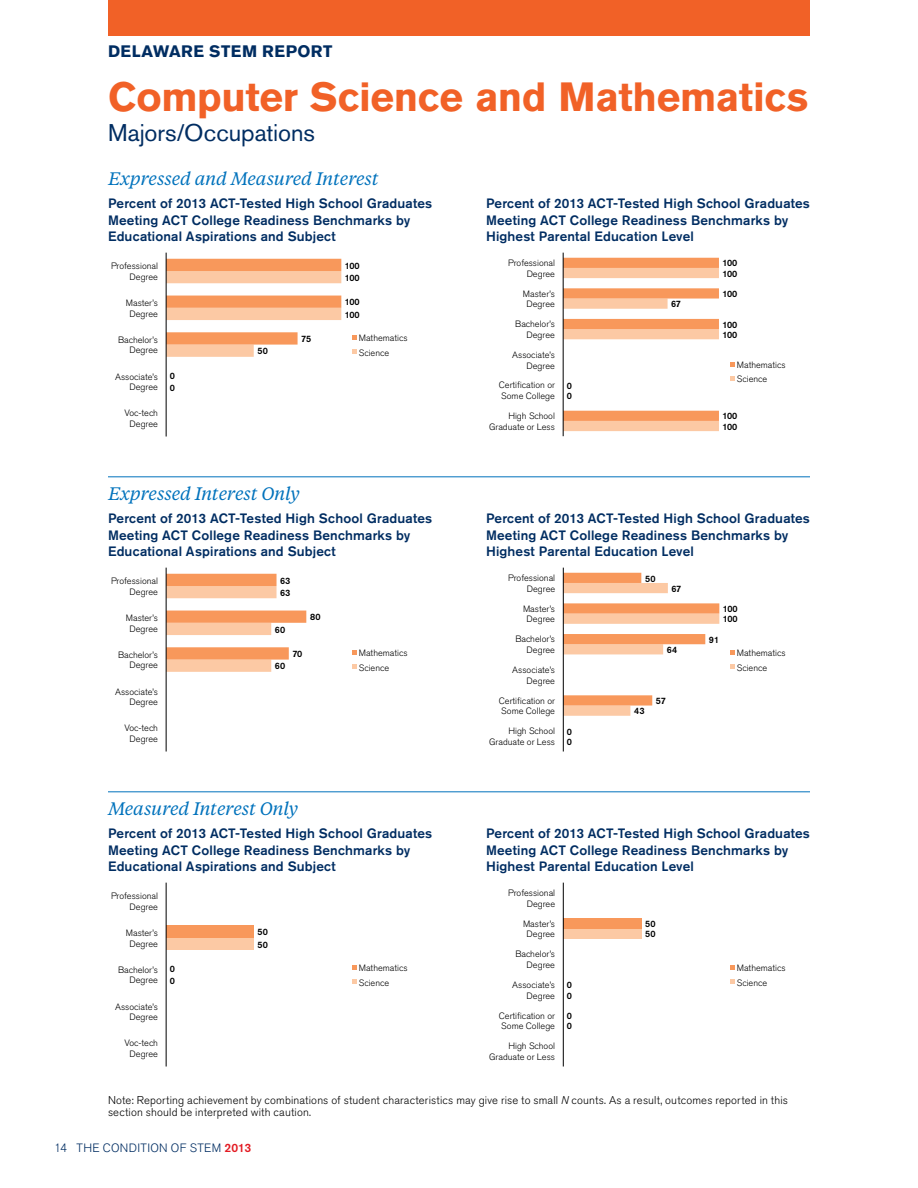
<style>
.page{position:relative;width:918px;height:1188px;background:#fff}
.page>*{position:absolute;margin:0;border:0;box-sizing:border-box;transform-origin:0 0}
.t1{font:700 40.5px "Akzidenz Grotesk Std";letter-spacing:-.005em;color:#f16127}
.t2{font:24px "Akzidenz Grotesk Std";letter-spacing:-.005em;color:#002d62}
.t3{font:italic 18px "Tiempos Text";letter-spacing:-.01em;color:#0072bc}
.t4{font:700 16.5px "Akzidenz Grotesk Std";letter-spacing:.03em;color:#002d62}
.t5{font:500 13.5px/16.5px "Akzidenz Grotesk Std";letter-spacing:.01em;color:#002d62}
.t6{font:300 12px "Akzidenz Grotesk Std";letter-spacing:.03em;color:#002d62}
.t7{font:300 11.25px/12px "Akzidenz Grotesk Std";letter-spacing:.015em;color:#000}
.t8{font:300 9.15px/10.6px "Akzidenz Grotesk Std";color:#000001;text-align:right}
.t9{font:500 9.15px "Akzidenz Grotesk Std";color:#000001}
.s1{font-style:italic}
.s2{font-weight:500;color:#e31b23}
</style>
<div class="page">
<svg style="left:167px;top:574px;width:139px;height:98px"></svg>
<hr style="left:166px;top:568px;width:1px;height:184px;background:#000001">
<svg style="left:352px;top:650px;width:5px;height:5px"></svg>
<svg style="left:352px;top:664px;width:5px;height:5px"></svg>
<svg style="left:167px;top:259px;width:174px;height:98px"></svg>
<hr style="left:166px;top:253px;width:1px;height:184px;background:#000001">
<svg style="left:352px;top:335px;width:5px;height:5px"></svg>
<svg style="left:352px;top:349px;width:5px;height:5px"></svg>
<svg style="left:564px;top:258px;width:155px;height:173px"></svg>
<hr style="left:563px;top:253px;width:1px;height:183px;background:#000001">
<svg style="left:730px;top:362px;width:5px;height:4px"></svg>
<svg style="left:730px;top:376px;width:5px;height:5px"></svg>
<svg style="left:564px;top:573px;width:155px;height:143px"></svg>
<hr style="left:563px;top:568px;width:1px;height:184px;background:#000001">
<svg style="left:730px;top:650px;width:5px;height:5px"></svg>
<svg style="left:730px;top:664px;width:5px;height:5px"></svg>
<div style="left:166px;top:938px;width:88px;height:12px;background:#fcc9a4"></div>
<div style="left:166px;top:926px;width:88px;height:12px;background:#f8985b"></div>
<hr style="left:166px;top:883px;width:1px;height:184px;background:#000001">
<svg style="left:352px;top:965px;width:5px;height:5px"></svg>
<svg style="left:352px;top:979px;width:5px;height:5px"></svg>
<div style="left:563px;top:929px;width:78px;height:10px;background:#fcc9a4"></div>
<div style="left:563px;top:918px;width:78px;height:11px;background:#f8985b"></div>
<hr style="left:563px;top:883px;width:1px;height:184px;background:#000001">
<svg style="left:730px;top:965px;width:5px;height:5px"></svg>
<svg style="left:730px;top:979px;width:5px;height:5px"></svg>
<hr style="left:108px;top:476px;width:702px;height:1px;background:#0072bc">
<hr style="left:108px;top:791px;width:702px;height:1px;background:#0072bc">
<div style="left:108px;top:0;width:702px;height:36px;background:#f16127"></div>
<h3 class="t4" style="left:108px;top:42px;width:215px">Delaware STEM Report</h3>
<h1 class="t1" style="left:108px;top:74px;width:702px">Computer Science and Mathematics</h1>
<h2 class="t2" style="left:108px;top:119px;width:208px">Majors/Occupations</h2>
<h3 class="t3" style="left:108px;top:166px;width:272px">Expressed and Measured Interest</h3>
<h3 class="t5" style="left:108px;top:195px;width:326px">Percent of 2013 ACT-Tested High School Graduates<br>Meeting ACT College Readiness Benchmarks by<br>Educational Aspirations and Subject</h3>
<h3 class="t5" style="left:486px;top:195px;width:326px">Percent of 2013 ACT-Tested High School Graduates<br>Meeting ACT College Readiness Benchmarks by<br>Highest Parental Education Level</h3>
<p class="t8" style="left:111px;top:261px;width:48px">Professional<br>Degree</p>
<p class="t9" style="left:345px;top:260px;width:16px">100</p>
<p class="t9" style="left:345px;top:272px;width:16px">100</p>
<p class="t8" style="left:508px;top:258px;width:48px">Professional<br>Degree</p>
<p class="t9" style="left:723px;top:258px;width:16px">100</p>
<p class="t9" style="left:723px;top:268px;width:16px">100</p>
<p class="t8" style="left:126px;top:298px;width:34px;text-align:center">Master’s<br>Degree</p>
<p class="t9" style="left:345px;top:297px;width:16px">100</p>
<p class="t9" style="left:345px;top:309px;width:16px">100</p>
<p class="t8" style="left:118px;top:334px;width:41px">Bachelor’s<br>Degree</p>
<p class="t9" style="left:257px;top:346px;width:12px">50</p>
<p class="t9" style="left:301px;top:333px;width:12px">75</p>
<p class="t8" style="left:359px;top:331px;width:50px;line-height:14.5px;text-align:left">Mathematics<br>Science</p>
<p class="t8" style="left:115px;top:371px;width:44px">Associate’s<br>Degree</p>
<p class="t9" style="left:170px;top:370px;width:7px">0</p>
<p class="t9" style="left:170px;top:382px;width:7px">0</p>
<p class="t8" style="left:523px;top:288px;width:34px;text-align:center">Master’s<br>Degree</p>
<p class="t8" style="left:515px;top:319px;width:41px">Bachelor’s<br>Degree</p>
<p class="t8" style="left:512px;top:350px;width:44px">Associate’s<br>Degree</p>
<p class="t8" style="left:499px;top:380px;width:58px;text-align:left">Certification or<br>Some College</p>
<p class="t9" style="left:567px;top:380px;width:7px">0</p>
<p class="t9" style="left:567px;top:390px;width:7px">0</p>
<p class="t9" style="left:671px;top:298px;width:11px">67</p>
<p class="t9" style="left:723px;top:288px;width:16px">100</p>
<p class="t9" style="left:723px;top:319px;width:16px">100</p>
<p class="t9" style="left:723px;top:329px;width:16px">100</p>
<p class="t8" style="left:737px;top:358px;width:50px;line-height:14.5px;text-align:left">Mathematics<br>Science</p>
<p class="t8" style="left:124px;top:408px;width:35px;text-align:center">Voc-tech<br>Degree</p>
<p class="t8" style="left:489px;top:411px;width:67px">High School<br>Graduate or Less</p>
<p class="t9" style="left:723px;top:411px;width:16px">100</p>
<p class="t9" style="left:723px;top:421px;width:16px">100</p>
<h3 class="t3" style="left:108px;top:481px;width:193px">Expressed Interest Only</h3>
<h3 class="t5" style="left:108px;top:510px;width:326px">Percent of 2013 ACT-Tested High School Graduates<br>Meeting ACT College Readiness Benchmarks by<br>Educational Aspirations and Subject</h3>
<h3 class="t5" style="left:486px;top:510px;width:326px">Percent of 2013 ACT-Tested High School Graduates<br>Meeting ACT College Readiness Benchmarks by<br>Highest Parental Education Level</h3>
<p class="t8" style="left:111px;top:576px;width:48px">Professional<br>Degree</p>
<p class="t9" style="left:280px;top:575px;width:12px">63</p>
<p class="t9" style="left:280px;top:587px;width:12px">63</p>
<p class="t8" style="left:508px;top:573px;width:48px">Professional<br>Degree</p>
<p class="t9" style="left:645px;top:573px;width:12px">50</p>
<p class="t9" style="left:671px;top:583px;width:11px">67</p>
<p class="t8" style="left:126px;top:613px;width:34px;text-align:center">Master’s<br>Degree</p>
<p class="t9" style="left:275px;top:624px;width:12px">60</p>
<p class="t9" style="left:310px;top:612px;width:12px">80</p>
<p class="t8" style="left:523px;top:603px;width:34px;text-align:center">Master’s<br>Degree</p>
<p class="t9" style="left:723px;top:603px;width:16px">100</p>
<p class="t9" style="left:723px;top:614px;width:16px">100</p>
<p class="t8" style="left:118px;top:649px;width:41px">Bachelor’s<br>Degree</p>
<p class="t9" style="left:292px;top:648px;width:12px">70</p>
<p class="t9" style="left:275px;top:661px;width:12px">60</p>
<p class="t8" style="left:359px;top:646px;width:50px;line-height:14.5px;text-align:left">Mathematics<br>Science</p>
<p class="t8" style="left:515px;top:634px;width:41px">Bachelor’s<br>Degree</p>
<p class="t8" style="left:512px;top:665px;width:44px">Associate’s<br>Degree</p>
<p class="t9" style="left:667px;top:644px;width:12px">64</p>
<p class="t9" style="left:709px;top:634px;width:12px">91</p>
<p class="t8" style="left:737px;top:646px;width:50px;line-height:14.5px;text-align:left">Mathematics<br>Science</p>
<p class="t8" style="left:115px;top:686px;width:44px">Associate’s<br>Degree</p>
<p class="t8" style="left:499px;top:695px;width:58px;text-align:left">Certification or<br>Some College</p>
<p class="t9" style="left:634px;top:706px;width:12px">43</p>
<p class="t9" style="left:656px;top:695px;width:12px">57</p>
<p class="t8" style="left:124px;top:723px;width:35px;text-align:center">Voc-tech<br>Degree</p>
<p class="t8" style="left:489px;top:726px;width:67px">High School<br>Graduate or Less</p>
<p class="t9" style="left:567px;top:726px;width:7px">0</p>
<p class="t9" style="left:567px;top:736px;width:7px">0</p>
<h3 class="t3" style="left:108px;top:796px;width:192px">Measured Interest Only</h3>
<h3 class="t5" style="left:108px;top:825px;width:326px">Percent of 2013 ACT-Tested High School Graduates<br>Meeting ACT College Readiness Benchmarks by<br>Educational Aspirations and Subject</h3>
<h3 class="t5" style="left:486px;top:825px;width:326px">Percent of 2013 ACT-Tested High School Graduates<br>Meeting ACT College Readiness Benchmarks by<br>Highest Parental Education Level</h3>
<p class="t8" style="left:111px;top:891px;width:48px">Professional<br>Degree</p>
<p class="t8" style="left:508px;top:888px;width:48px">Professional<br>Degree</p>
<p class="t8" style="left:126px;top:928px;width:34px;text-align:center">Master’s<br>Degree</p>
<p class="t9" style="left:257px;top:927px;width:12px">50</p>
<p class="t9" style="left:257px;top:939px;width:12px">50</p>
<p class="t8" style="left:523px;top:918px;width:34px;text-align:center">Master’s<br>Degree</p>
<p class="t9" style="left:645px;top:918px;width:12px">50</p>
<p class="t9" style="left:645px;top:929px;width:12px">50</p>
<p class="t8" style="left:118px;top:964px;width:41px">Bachelor’s<br>Degree</p>
<p class="t9" style="left:170px;top:963px;width:7px">0</p>
<p class="t9" style="left:170px;top:976px;width:7px">0</p>
<p class="t8" style="left:359px;top:961px;width:50px;line-height:14.5px;text-align:left">Mathematics<br>Science</p>
<p class="t8" style="left:515px;top:949px;width:41px">Bachelor’s<br>Degree</p>
<p class="t8" style="left:512px;top:980px;width:44px">Associate’s<br>Degree</p>
<p class="t9" style="left:567px;top:980px;width:7px">0</p>
<p class="t9" style="left:567px;top:990px;width:7px">0</p>
<p class="t8" style="left:737px;top:961px;width:50px;line-height:14.5px;text-align:left">Mathematics<br>Science</p>
<p class="t8" style="left:115px;top:1001px;width:44px">Associate’s<br>Degree</p>
<p class="t8" style="left:499px;top:1010px;width:58px;text-align:left">Certification or<br>Some College</p>
<p class="t9" style="left:567px;top:1010px;width:7px">0</p>
<p class="t9" style="left:567px;top:1021px;width:7px">0</p>
<p class="t8" style="left:124px;top:1038px;width:35px;text-align:center">Voc-tech<br>Degree</p>
<p class="t8" style="left:489px;top:1041px;width:67px">High School<br>Graduate or Less</p>
<p class="t7" style="left:108px;top:1094px;width:682px">N ote: Reporting achievement by combinations of student characteristics may give rise to small <span class="s1">N</span> counts. As a result, outcomes reported in this section should be interpreted with caution.</p>
<h3 class="t6" style="left:54px;top:1141px;width:199px">14 The Condition of STEM <span class="s2">2013</span></h3>
</div>
